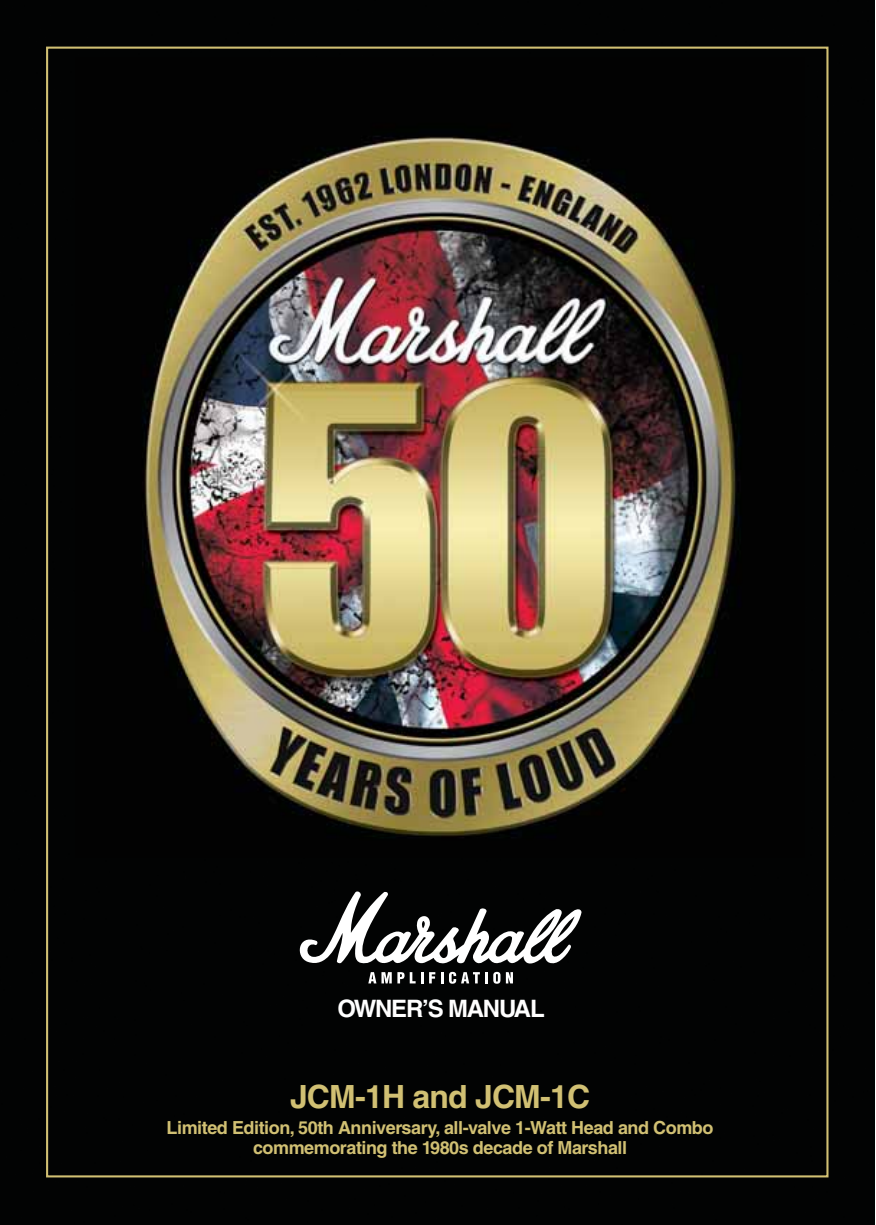
<style>
.page{position:relative;width:876px;height:1225px;background:#fff}
.page>*{position:absolute;margin:0;border:0;box-sizing:border-box;transform-origin:0 0}
.t1{font:700 32px "Helvetica";letter-spacing:-.025em;color:#d1c073}
.t2{font:700 24px "Helvetica";letter-spacing:-.05em;color:#fff}
.t3{font:700 18px/20px "Helvetica";letter-spacing:-.025em;color:#d1c073;text-align:center}
</style>
<div class="page">
<div style="left:0;top:0;width:874px;height:1224px;background:#020303"></div>
<svg style="left:300px;top:891px;width:281px;height:92px"></svg>
<img style="left:76px;top:58px;width:728px;height:799px">
<h2 class="t2" style="left:337px;top:999px;width:209px">OWNER’S MANUAL</h2>
<h1 class="t1" style="left:290px;top:1085px;width:302px">JCM-1H and JCM-1C</h1>
<p class="t3" style="left:167px;top:1119px;width:548px">Limited Edition, 50th Anniversary, all-valve 1-Watt Head and Combo commemorating the 1980s decade of Marshall</p>
</div>
